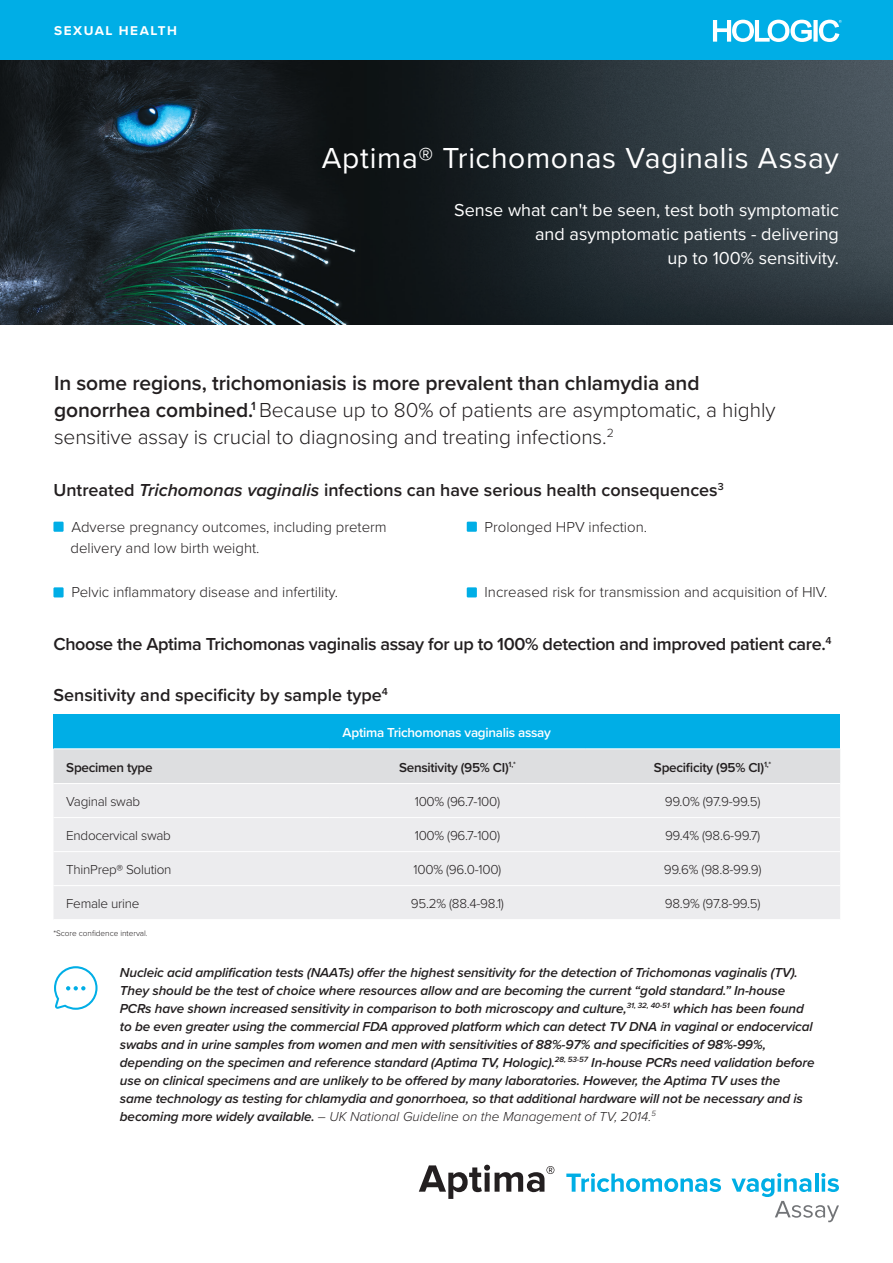
<style>
.page{position:relative;width:893px;height:1263px;background:#fff}
.page>*{position:absolute;margin:0;border:0;box-sizing:border-box;transform-origin:0 0}
.t1{font:30px "Proxima Nova";letter-spacing:.02em;color:#fff}
.t2{font:300 21px/27px "Proxima Nova";letter-spacing:-.005em;color:#231f20}
.t3{font:600 18px "Proxima Nova";color:#231f20}
.t4{font:18px/24px "Proxima Nova";color:#fff;text-align:right}
.t5{font:600 18px "Proxima Nova";letter-spacing:-.02em;color:#231f20}
.t6{font:300 15px "Proxima Nova";color:#231f20}
.t7{font:italic 600 13.5px/18px "Proxima Nova";letter-spacing:-.01em;color:#231f20}
.t8{font:300 13.5px "Proxima Nova";letter-spacing:-.02em;color:#231f20}
.t9{font:600 13.5px "Proxima Nova";letter-spacing:-.02em;color:#231f20}
.t10{font:600 13.5px "Proxima Nova";letter-spacing:-.02em;color:#fff}
.t11{font:700 13.2px "Proxima Nova";letter-spacing:.115em;color:#fff}
.t12{font:300 8.25px "Proxima Nova";letter-spacing:-.005em;color:#231f20}
.s1{font-weight:600}
.s2{font-style:italic}
.s3{font-weight:300}
</style>
<div class="page">
<div style="left:0;top:0;width:893px;height:61px;background:#00aee6"></div>
<svg style="left:713px;top:20px;width:129px;height:22px"></svg>
<img style="left:0;top:61px;width:893px;height:264px">
<svg style="left:53px;top:522px;width:11px;height:10px"></svg>
<svg style="left:53px;top:587px;width:11px;height:10px"></svg>
<svg style="left:467px;top:522px;width:10px;height:10px"></svg>
<svg style="left:467px;top:587px;width:10px;height:10px"></svg>
<div style="left:54px;top:715px;width:786px;height:34px;background:#00aee6"></div>
<div style="left:54px;top:749px;width:786px;height:34px;background:#dddee0"></div>
<div style="left:54px;top:784px;width:786px;height:135px;background:#ececee"></div>
<hr style="left:54px;top:817px;width:276px;height:1px;background:#fff">
<hr style="left:54px;top:851px;width:276px;height:1px;background:#fff">
<hr style="left:54px;top:885px;width:276px;height:1px;background:#fff">
<hr style="left:54px;top:748px;width:276px;height:1px;background:#fff">
<hr style="left:330px;top:748px;width:255px;height:1px;background:#fff">
<hr style="left:585px;top:748px;width:255px;height:1px;background:#fff">
<hr style="left:330px;top:817px;width:255px;height:1px;background:#fff">
<hr style="left:585px;top:817px;width:255px;height:1px;background:#fff">
<hr style="left:330px;top:851px;width:255px;height:1px;background:#fff">
<hr style="left:585px;top:851px;width:255px;height:1px;background:#fff">
<hr style="left:330px;top:885px;width:255px;height:1px;background:#fff">
<hr style="left:585px;top:885px;width:255px;height:1px;background:#fff">
<svg style="left:54px;top:966px;width:44px;height:44px"></svg>
<svg style="left:419px;top:1165px;width:135px;height:34px"></svg>
<svg style="left:566px;top:1173px;width:155px;height:19px"></svg>
<svg style="left:731px;top:1173px;width:108px;height:49px"></svg>
<p class="t11" style="left:54px;top:21px;width:124px">SEXUAL HEALTH</p>
<p class="t1" style="left:322px;top:136px;width:519px">Aptima® Trichomonas Vaginalis Assay</p>
<p class="t4" style="left:454px;top:197px;width:386px">Sense what can't be seen, test both symptomatic and asymptomatic patients - delivering<br>up to 100% sensitivity.</p>
<p class="t2" style="left:54px;top:368px;width:723px"><span class="s1">In some regions, trichomoniasis is more prevalent than chlamydia and gonorrhea combined.</span><sup>1</sup> Because up to 80% of patients are asymptomatic, a highly sensitive assay is crucial to diagnosing and treating infections.<sup>2</sup></p>
<p class="t3" style="left:53px;top:476px;width:672px">Untreated <span class="s2">Trichomonas vaginalis</span> infections can have serious health consequences<sup>3</sup></p>
<p class="t6" style="left:71px;top:516px;width:317px">Adverse pregnancy outcomes, including preterm</p>
<p class="t6" style="left:70px;top:537px;width:191px">delivery and low birth weight.</p>
<p class="t6" style="left:71px;top:581px;width:268px">Pelvic inflammatory disease and infertility.</p>
<p class="t6" style="left:485px;top:516px;width:164px">Prolonged HPV infection.</p>
<p class="t6" style="left:485px;top:581px;width:344px">Increased risk for transmission and acquisition of HIV.</p>
<p class="t5" style="left:53px;top:631px;width:780px">Choose the Aptima Trichomonas vaginalis assay for up to 100% detection and improved patient care.<sup>4</sup></p>
<p class="t3" style="left:54px;top:681px;width:336px">Sensitivity and specificity by sample type<sup>4</sup></p>
<p class="t10" style="left:343px;top:722px;width:210px">Aptima Trichomonas vaginalis assay</p>
<p class="t9" style="left:66px;top:757px;width:88px">Specimen type</p>
<p class="t9" style="left:399px;top:757px;width:118px">Sensitivity (95% CI)<sup>1,*</sup></p>
<p class="t9" style="left:654px;top:757px;width:119px">Specificity (95% CI)<sup>1,*</sup></p>
<p class="t8" style="left:66px;top:791px;width:75px">Vaginal swab</p>
<p class="t8" style="left:415px;top:791px;width:87px">100% (96.7-100)</p>
<p class="t8" style="left:665px;top:791px;width:97px">99.0% (97.9-99.5)</p>
<p class="t8" style="left:66px;top:825px;width:106px">Endocervical swab</p>
<p class="t8" style="left:415px;top:825px;width:87px">100% (96.7-100)</p>
<p class="t8" style="left:665px;top:825px;width:97px">99.4% (98.6-99.7)</p>
<p class="t8" style="left:66px;top:859px;width:107px">ThinPrep® Solution</p>
<p class="t8" style="left:414px;top:859px;width:89px">100% (96.0-100)</p>
<p class="t8" style="left:664px;top:859px;width:99px">99.6% (98.8-99.9)</p>
<p class="t8" style="left:66px;top:893px;width:75px">Female urine</p>
<p class="t8" style="left:411px;top:893px;width:95px">95.2% (88.4-98.1)</p>
<p class="t8" style="left:665px;top:893px;width:97px">98.9% (97.8-99.5)</p>
<p class="t12" style="left:53px;top:927px;width:96px">*Score confidence interval.</p>
<p class="t7" style="left:120px;top:963px;width:696px">Nucleic acid amplification tests (NAATs) offer the highest sensitivity for the detection of Trichomonas vaginalis (TV).<br>They should be the test of choice where resources allow and are becoming the current “gold standard.” In-house PCRs have shown increased sensitivity in comparison to both microscopy and culture,<sup>31,</sup> <sup>32,</sup> <sup>40-51</sup> which has been found to be even greater using the commercial FDA approved platform which can detect TV DNA in vaginal or endocervical swabs and in urine samples from women and men with sensitivities of 88%-97% and specificities of 98%-99%, depending on the specimen and reference standard (Aptima TV, Hologic).<sup>28,</sup> <sup>53-57</sup> In-house PCRs need validation before use on clinical specimens and are unlikely to be offered by many laboratories. However, the Aptima TV uses the same technology as testing for chlamydia and gonorrhoea, so that additional hardware will not be necessary and is becoming more widely available. <span class="s3">– UK National Guideline on the Management of TV, 2014.</span><sup>5</sup></p>
</div>
